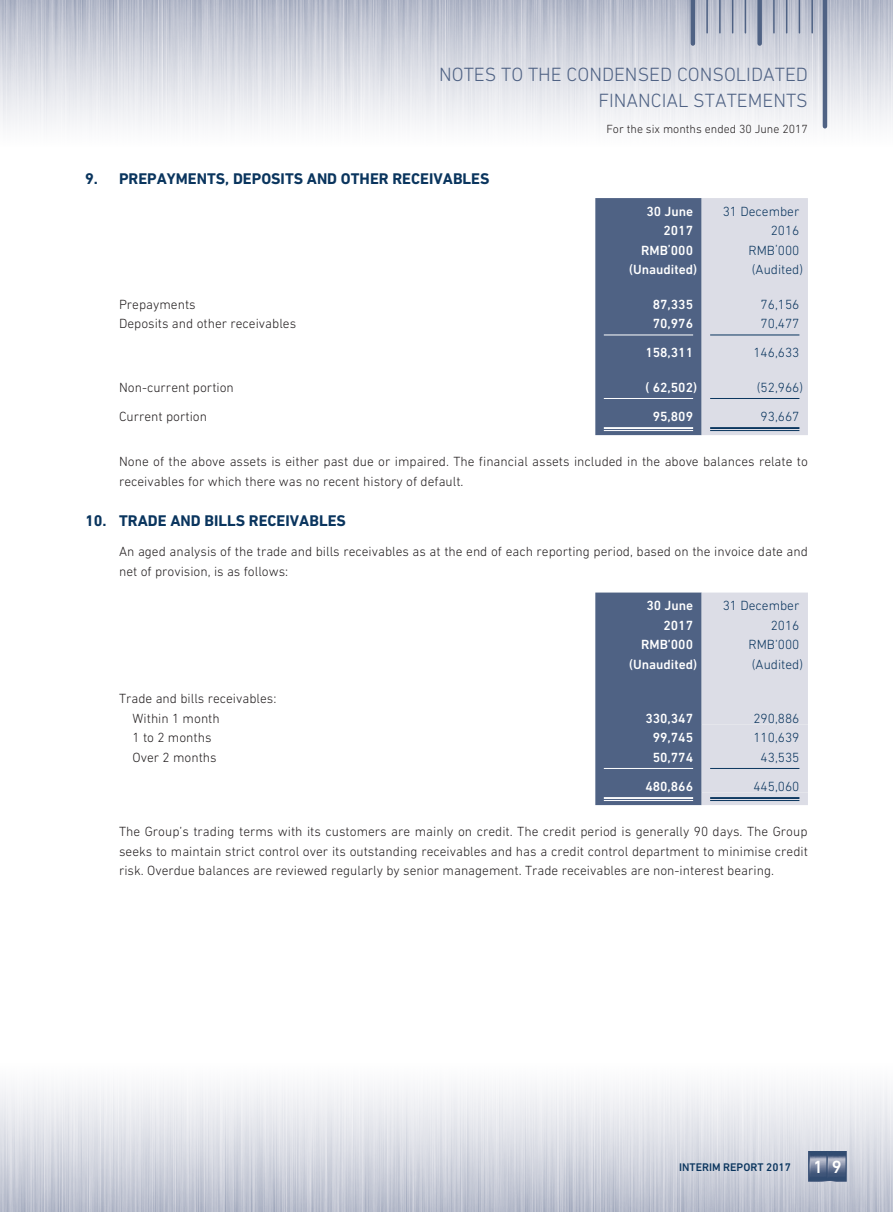
<style>
.page{position:relative;width:893px;height:1212px;background:#fff}
.page>*{position:absolute;margin:0;border:0;box-sizing:border-box;transform-origin:0 0}
.t1{font:300 19.5px/25.5px "DIN Next LT Pro";color:#4f6284;text-align:right}
._3__標題{font:700 15.75px "DIN Next LT Pro";color:#0a355e}
._1__內文{font:300 13.5px/19.5px "DIN Next LT Pro";color:#231f20}
._1__內文-2{font:300 13.5px "DIN Next LT Pro";color:#0a355e}
._1__內文-3{font:500 13.5px "DIN Next LT Pro";color:#fff}
.t2{font:300 12px "DIN Next LT Pro";color:#231f20}
.t3{font:500 11.25px "DIN Next LT Pro";color:#0a355e}
.s1{font-size:18px;color:#fff}
</style>
<div class="page">
<img style="left:1px;top:0;width:892px;height:129px">
<hr style="left:823px;top:0;width:4px;height:126px;background:#4f6284">
<div style="left:757px;top:0;width:5px;height:44px;background:#4f6284"></div>
<hr style="left:691px;top:0;width:4px;height:44px;background:#4f6284">
<hr style="left:811px;top:0;width:2px;height:33px;background:#4f6284">
<hr style="left:745px;top:0;width:1px;height:33px;background:#4f6284">
<hr style="left:799px;top:0;width:1px;height:33px;background:#4f6284">
<hr style="left:732px;top:0;width:1px;height:33px;background:#4f6284">
<hr style="left:786px;top:0;width:1px;height:33px;background:#4f6284">
<hr style="left:719px;top:0;width:2px;height:33px;background:#4f6284">
<hr style="left:773px;top:0;width:2px;height:33px;background:#4f6284">
<hr style="left:706px;top:0;width:2px;height:33px;background:#4f6284">
<img style="left:1px;top:1084px;width:892px;height:128px">
<img style="left:808px;top:1151px;width:39px;height:30px">
<svg style="left:595px;top:198px;width:213px;height:237px;background:#959fb5"></svg>
<hr style="left:604px;top:335px;width:89px;height:1px;background:#fff">
<hr style="left:710px;top:335px;width:89px;height:1px;background:#0a355e">
<hr style="left:604px;top:398px;width:89px;height:1px;background:#fff">
<hr style="left:710px;top:398px;width:89px;height:1px;background:#0a355e">
<hr style="left:604px;top:427px;width:89px;height:2px;background:#fff">
<hr style="left:604px;top:430px;width:89px;height:1px;background:#fff">
<hr style="left:710px;top:427px;width:89px;height:2px;background:#0a355e">
<hr style="left:710px;top:430px;width:89px;height:1px;background:#0a355e">
<svg style="left:595px;top:592px;width:213px;height:213px;background:#96a0b5"></svg>
<hr style="left:604px;top:768px;width:89px;height:1px;background:#fff">
<hr style="left:710px;top:768px;width:89px;height:1px;background:#0a355e">
<hr style="left:604px;top:797px;width:89px;height:2px;background:#fff">
<hr style="left:604px;top:800px;width:89px;height:1px;background:#fff">
<hr style="left:710px;top:797px;width:89px;height:2px;background:#0a355e">
<hr style="left:710px;top:800px;width:89px;height:1px;background:#0a355e">
<h1 class="t1" style="left:439px;top:62px;width:370px">NOTES TO THE CONDENSED CONSOLIDATED<br>FINANCIAL STATEMENTS</h1>
<p class="t2" style="left:606px;top:122px;width:203px">For the six months ended 30 June 2017</p>
<p class="_3__標題" style="left:85px;top:170px;width:406px">9. PREPAYMENTS, DEPOSITS AND OTHER RECEIVABLES</p>
<p class="_1__內文-3" style="left:646px;top:203px;width:48px">30 June</p>
<p class="_1__內文-2" style="left:723px;top:203px;width:78px">31 December</p>
<p class="_1__內文-3" style="left:663px;top:223px;width:31px">2017</p>
<p class="_1__內文-2" style="left:771px;top:223px;width:30px">2016</p>
<p class="_1__內文-3" style="left:641px;top:242px;width:54px">RMB’000</p>
<p class="_1__內文-2" style="left:748px;top:242px;width:52px">RMB’000</p>
<p class="_1__內文-3" style="left:629px;top:262px;width:69px">(Unaudited)</p>
<p class="_1__內文-2" style="left:752px;top:262px;width:53px">(Audited)</p>
<p class="_1__內文" style="left:119px;top:294px;width:78px">Prepayments</p>
<p class="_1__內文-3" style="left:653px;top:296px;width:42px">87,335</p>
<p class="_1__內文-2" style="left:761px;top:296px;width:40px">76,156</p>
<p class="_1__內文" style="left:119px;top:314px;width:179px">Deposits and other receivables</p>
<p class="_1__內文-3" style="left:653px;top:316px;width:42px">70,976</p>
<p class="_1__內文-2" style="left:761px;top:316px;width:40px">70,477</p>
<p class="_1__內文-3" style="left:645px;top:345px;width:49px">158,311</p>
<p class="_1__內文-2" style="left:753px;top:345px;width:47px">146,633</p>
<p class="_1__內文" style="left:119px;top:377px;width:116px">Non-current portion</p>
<p class="_1__內文-3" style="left:646px;top:379px;width:53px">( 62,502)</p>
<p class="_1__內文-2" style="left:757px;top:379px;width:48px">(52,966)</p>
<p class="_1__內文" style="left:119px;top:406px;width:89px">Current portion</p>
<p class="_1__內文-3" style="left:653px;top:408px;width:42px">95,809</p>
<p class="_1__內文-2" style="left:761px;top:408px;width:40px">93,667</p>
<p class="_1__內文" style="left:119px;top:452px;width:690px">None of the above assets is either past due or impaired. The financial assets included in the above balances relate to receivables for which there was no recent history of default.</p>
<p class="_3__標題" style="left:85px;top:512px;width:262px">10. TRADE AND BILLS RECEIVABLES</p>
<p class="_1__內文" style="left:119px;top:542px;width:690px">An aged analysis of the trade and bills receivables as at the end of each reporting period, based on the invoice date and net of provision, is as follows:</p>
<p class="_1__內文-3" style="left:646px;top:598px;width:48px">30 June</p>
<p class="_1__內文-2" style="left:723px;top:598px;width:78px">31 December</p>
<p class="_1__內文-3" style="left:663px;top:617px;width:31px">2017</p>
<p class="_1__內文-2" style="left:771px;top:617px;width:30px">2016</p>
<p class="_1__內文-3" style="left:641px;top:637px;width:54px">RMB’000</p>
<p class="_1__內文-2" style="left:748px;top:637px;width:52px">RMB’000</p>
<p class="_1__內文-3" style="left:629px;top:656px;width:69px">(Unaudited)</p>
<p class="_1__內文-2" style="left:752px;top:656px;width:53px">(Audited)</p>
<p class="_1__內文" style="left:119px;top:689px;width:159px">Trade and bills receivables:</p>
<p class="_1__內文" style="left:133px;top:708px;width:89px">Within 1 month</p>
<p class="_1__內文-3" style="left:645px;top:710px;width:49px">330,347</p>
<p class="_1__內文-2" style="left:753px;top:710px;width:47px">290,886</p>
<p class="_1__內文" style="left:133px;top:728px;width:81px">1 to 2 months</p>
<p class="_1__內文-3" style="left:653px;top:730px;width:42px">99,745</p>
<p class="_1__內文-2" style="left:753px;top:730px;width:47px">110,639</p>
<p class="_1__內文" style="left:133px;top:747px;width:86px">Over 2 months</p>
<p class="_1__內文-3" style="left:653px;top:749px;width:42px">50,774</p>
<p class="_1__內文-2" style="left:761px;top:749px;width:40px">43,535</p>
<p class="_1__內文-3" style="left:645px;top:778px;width:49px">480,866</p>
<p class="_1__內文-2" style="left:753px;top:778px;width:47px">445,060</p>
<p class="_1__內文" style="left:119px;top:822px;width:690px;text-align:justify">The Group’s trading terms with its customers are mainly on credit. The credit period is generally 90 days. The Group seeks to maintain strict control over its outstanding receivables and has a credit control department to minimise credit risk. Overdue balances are reviewed regularly by senior management. Trade receivables are non-interest bearing.</p>
<p class="t3" style="left:679px;top:1160px;width:164px">INTERIM REPORT 2017 <span class="s1">1 9</span></p>
</div>
